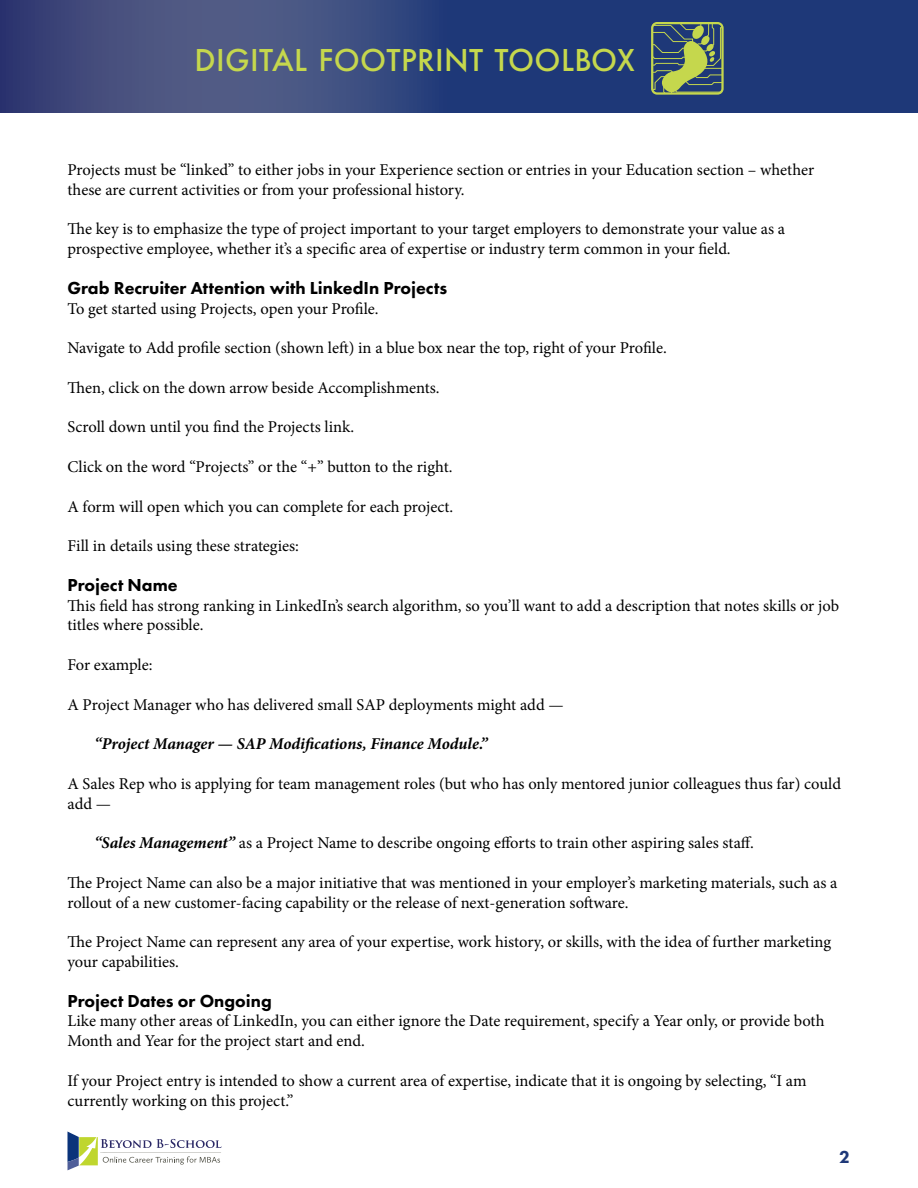
<style>
.page{position:relative;width:918px;height:1188px;background:#fff}
.page>*{position:absolute;margin:0;border:0;box-sizing:border-box;transform-origin:0 0}
.t1{font:500 33px "Futura PT";letter-spacing:.01em;color:#c5d74d}
.t2{font:800 18px "Futura PT";color:#000}
.t3{font:800 18px "Futura PT";color:#1e3878}
.t4{font:16.5px/19.8px "Minion Pro";color:#000}
.t5{font:italic 700 16.5px "Minion Pro";letter-spacing:-.005em;color:#000}
.s1{font-weight:700;font-style:italic}
</style>
<div class="page">
<svg style="left:0;top:0;width:918px;height:112px;background:#30437b"></svg>
<svg style="left:67px;top:1132px;width:154px;height:38px"></svg>
<svg style="left:654px;top:25px;width:67px;height:67px;background:#5f7666"></svg>
<div style="left:651px;top:22px;width:73px;height:73px;border:2px solid #c5d74d;border-radius:5px"></div>
<h1 class="t1" style="left:195px;top:40px;width:442px">DIGITAL FOOTPRINT TOOLBOX</h1>
<p class="t4" style="left:68px;top:160px;width:748px">Projects must be “linked” to either jobs in your Experience section or entries in your Education section – whether these are current activities or from your professional history.</p>
<p class="t4" style="left:68px;top:219px;width:719px">The key is to emphasize the type of project important to your target employers to demonstrate your value as a prospective employee, whether it’s a specific area of expertise or industry term common in your field.</p>
<p class="t2" style="left:68px;top:277px;width:381px">Grab Recruiter Attention with LinkedIn Projects</p>
<p class="t4" style="left:68px;top:299px;width:313px">To get started using Projects, open your Profile.</p>
<p class="t4" style="left:68px;top:338px;width:601px">Navigate to Add profile section (shown left) in a blue box near the top, right of your Profile.</p>
<p class="t4" style="left:68px;top:378px;width:374px">Then, click on the down arrow beside Accomplishments.</p>
<p class="t4" style="left:68px;top:417px;width:288px">Scroll down until you find the Projects link.</p>
<p class="t4" style="left:68px;top:457px;width:386px">Click on the word “Projects” or the “+” button to the right.</p>
<p class="t4" style="left:68px;top:497px;width:387px">A form will open which you can complete for each project.</p>
<p class="t4" style="left:68px;top:536px;width:233px">Fill in details using these strategies:</p>
<p class="t2" style="left:68px;top:574px;width:112px">Project Name</p>
<p class="t4" style="left:68px;top:596px;width:773px">This field has strong ranking in LinkedIn’s search algorithm, so you’ll want to add a description that notes skills or job titles where possible.</p>
<p class="t4" style="left:68px;top:655px;width:87px">For example:</p>
<p class="t4" style="left:68px;top:695px;width:498px">A Project Manager who has delivered small SAP deployments might add —</p>
<p class="t5" style="left:94px;top:732px;width:395px">“Project Manager — SAP Modifications, Finance Module.”</p>
<p class="t4" style="left:68px;top:774px;width:775px">A Sales Rep who is applying for team management roles (but who has only mentored junior colleagues thus far) could add —</p>
<p class="t4" style="left:94px;top:833px;width:661px"><span class="s1">“Sales Management”</span> as a Project Name to describe ongoing efforts to train other aspiring sales staff.</p>
<p class="t4" style="left:68px;top:873px;width:771px">The Project Name can also be a major initiative that was mentioned in your employer’s marketing materials, such as a rollout of a new customer-facing capability or the release of next-generation software.</p>
<p class="t4" style="left:68px;top:932px;width:765px">The Project Name can represent any area of your expertise, work history, or skills, with the idea of further marketing your capabilities.</p>
<p class="t2" style="left:68px;top:989px;width:206px">Project Dates or Ongoing</p>
<p class="t4" style="left:68px;top:1011px;width:759px">Like many other areas of LinkedIn, you can either ignore the Date requirement, specify a Year only, or provide both<br>Month and Year for the project start and end.</p>
<p class="t4" style="left:68px;top:1071px;width:741px">If your Project entry is intended to show a current area of expertise, indicate that it is ongoing by selecting, “I am currently working on this project.”</p>
<p class="t3" style="left:839px;top:1146px;width:12px">2</p>
</div>
